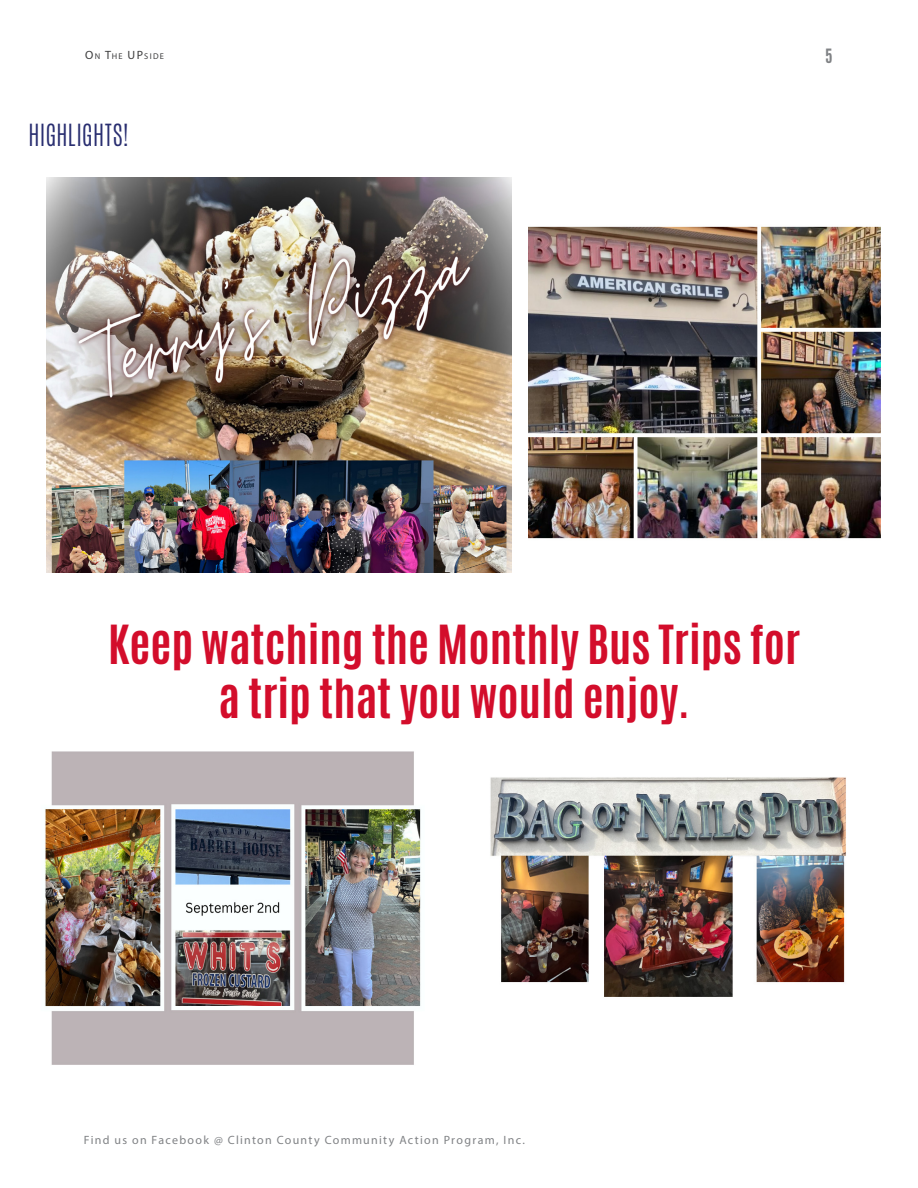
<style>
.page{position:relative;width:918px;height:1188px;background:#fff}
.page>*{position:absolute;margin:0;border:0;box-sizing:border-box;transform-origin:0 0}
.t1{font:700 45px/54px "Antonio";color:#d30d2b;text-align:center}
.Box_04_Top{font:300 25.5px "Antonio";letter-spacing:-.01em;color:#292e70}
.MP_Number_02{font:700 16.5px "Antonio";color:#808285}
.MP_Footer_02{font:12px "Myriad Pro";letter-spacing:.105em;color:#808285}
.MP_Text_02{font:8.4px "Myriad Pro";letter-spacing:.155em;color:#3e3e3f}
.s1{font-size:12px}
</style>
<div class="page">
<img style="left:47px;top:178px;width:465px;height:394px">
<img style="left:45px;top:751px;width:376px;height:314px">
<img style="left:529px;top:226px;width:352px;height:313px">
<img style="left:490px;top:777px;width:356px;height:220px">
<p class="MP_Text_02" style="left:85px;top:51px;width:81px"><span class="s1">O</span>N <span class="s1">T</span>HE <span class="s1">UP</span>SIDE</p>
<p class="MP_Number_02" style="left:825px;top:43px;width:9px">5</p>
<p class="Box_04_Top" style="left:28px;top:116px;width:103px">HIGHLIGHTS!</p>
<p class="t1" style="left:108px;top:619px;width:694px">Keep watching the Monthly Bus Trips for a trip that you would enjoy.</p>
<p class="MP_Footer_02" style="left:84px;top:1133px;width:443px">Find us on Facebook @ Clinton County Community Action Program, Inc.</p>
</div>
